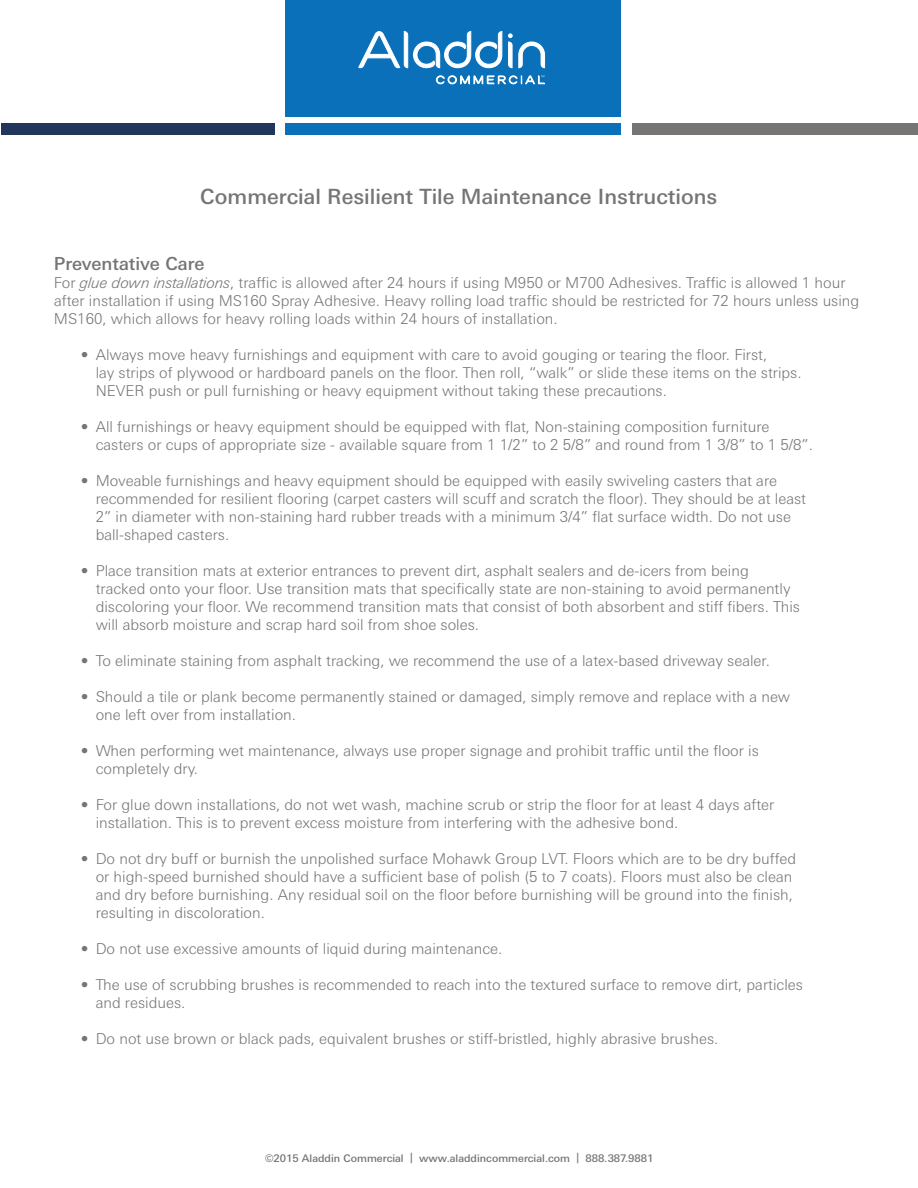
<style>
.page{position:relative;width:918px;height:1188px;background:#fff}
.page>*{position:absolute;margin:0;border:0;box-sizing:border-box;transform-origin:0 0}
.t1{font:500 21px "Linotype Univers Basic";color:#767574}
.t2{font:500 18px "Linotype Univers Basic";color:#767574}
.t3{font:300 15px/18px "Linotype Univers Basic";color:#767574}
.t4{font:500 10.5px "Linotype Univers Basic";color:#767574}
.s1{font-style:italic}
</style>
<div class="page">
<div style="left:286px;top:0;width:335px;height:117px;background:#0970b9"></div>
<div style="left:286px;top:124px;width:335px;height:11px;background:#0970b9"></div>
<div style="left:1px;top:124px;width:274px;height:11px;background:#22365c"></div>
<div style="left:632px;top:124px;width:286px;height:11px;background:#767574"></div>
<svg style="left:358px;top:31px;width:187px;height:54px"></svg>
<p class="t1" style="left:200px;top:184px;width:519px">Commercial Resilient Tile Maintenance Instructions</p>
<p class="t2" style="left:54px;top:253px;width:152px">Preventative Care</p>
<p class="t3" style="left:54px;top:274px;width:807px">For <span class="s1">glue down installations</span>, traffic is allowed after 24 hours if using M950 or M700 Adhesives. Traffic is allowed 1 hour after installation if using MS160 Spray Adhesive. Heavy rolling load traffic should be restricted for 72 hours unless using<br>MS160, which allows for heavy rolling loads within 24 hours of installation.</p>
<p class="t3" style="left:81px;top:346px;width:688px">• Always move heavy furnishings and equipment with care to avoid gouging or tearing the floor. First,</p>
<p class="t3" style="left:96px;top:364px;width:707px">lay strips of plywood or hardboard panels on the floor. Then roll, “walk” or slide these items on the strips.</p>
<p class="t3" style="left:96px;top:382px;width:573px">NEVER push or pull furnishing or heavy equipment without taking these precautions.</p>
<p class="t3" style="left:81px;top:418px;width:690px">• All furnishings or heavy equipment should be equipped with flat, Non-staining composition furniture</p>
<p class="t3" style="left:96px;top:436px;width:719px">casters or cups of appropriate size - available square from 1 1/2” to 2 5/8” and round from 1 3/8” to 1 5/8”.</p>
<p class="t3" style="left:81px;top:472px;width:698px">• Moveable furnishings and heavy equipment should be equipped with easily swiveling casters that are</p>
<p class="t3" style="left:96px;top:490px;width:712px">recommended for resilient flooring (carpet casters will scuff and scratch the floor). They should be at least</p>
<p class="t3" style="left:96px;top:508px;width:697px">2” in diameter with non-staining hard rubber treads with a minimum 3/4” flat surface width. Do not use</p>
<p class="t3" style="left:96px;top:526px;width:135px">ball-shaped casters.</p>
<p class="t3" style="left:81px;top:562px;width:670px">• Place transition mats at exterior entrances to prevent dirt, asphalt sealers and de-icers from being</p>
<p class="t3" style="left:96px;top:580px;width:696px">tracked onto your floor. Use transition mats that specifically state are non-staining to avoid permanently</p>
<p class="t3" style="left:96px;top:598px;width:706px">discoloring your floor. We recommend transition mats that consist of both absorbent and stiff fibers. This</p>
<p class="t3" style="left:96px;top:616px;width:385px">will absorb moisture and scrap hard soil from shoe soles.</p>
<p class="t3" style="left:81px;top:652px;width:691px">• To eliminate staining from asphalt tracking, we recommend the use of a latex-based driveway sealer.</p>
<p class="t3" style="left:81px;top:688px;width:711px">• Should a tile or plank become permanently stained or damaged, simply remove and replace with a new</p>
<p class="t3" style="left:96px;top:706px;width:202px">one left over from installation.</p>
<p class="t3" style="left:81px;top:742px;width:680px">• When performing wet maintenance, always use proper signage and prohibit traffic until the floor is</p>
<p class="t3" style="left:96px;top:760px;width:104px">completely dry.</p>
<p class="t3" style="left:81px;top:796px;width:695px">• For glue down installations, do not wet wash, machine scrub or strip the floor for at least 4 days after</p>
<p class="t3" style="left:96px;top:814px;width:584px">installation. This is to prevent excess moisture from interfering with the adhesive bond.</p>
<p class="t3" style="left:81px;top:850px;width:717px">• Do not dry buff or burnish the unpolished surface Mohawk Group LVT. Floors which are to be dry buffed</p>
<p class="t3" style="left:96px;top:868px;width:698px">or high-speed burnished should have a sufficient base of polish (5 to 7 coats). Floors must also be clean</p>
<p class="t3" style="left:96px;top:886px;width:699px">and dry before burnishing. Any residual soil on the floor before burnishing will be ground into the finish,</p>
<p class="t3" style="left:96px;top:904px;width:171px">resulting in discoloration.</p>
<p class="t3" style="left:81px;top:940px;width:423px">• Do not use excessive amounts of liquid during maintenance.</p>
<p class="t3" style="left:81px;top:976px;width:724px">• The use of scrubbing brushes is recommended to reach into the textured surface to remove dirt, particles</p>
<p class="t3" style="left:96px;top:994px;width:91px">and residues.</p>
<p class="t3" style="left:81px;top:1030px;width:639px">• Do not use brown or black pads, equivalent brushes or stiff-bristled, highly abrasive brushes.</p>
<p class="t4" style="left:265px;top:1152px;width:390px">©2015 Aladdin Commercial | www.aladdincommercial.com | 888.387.9881</p>
</div>
